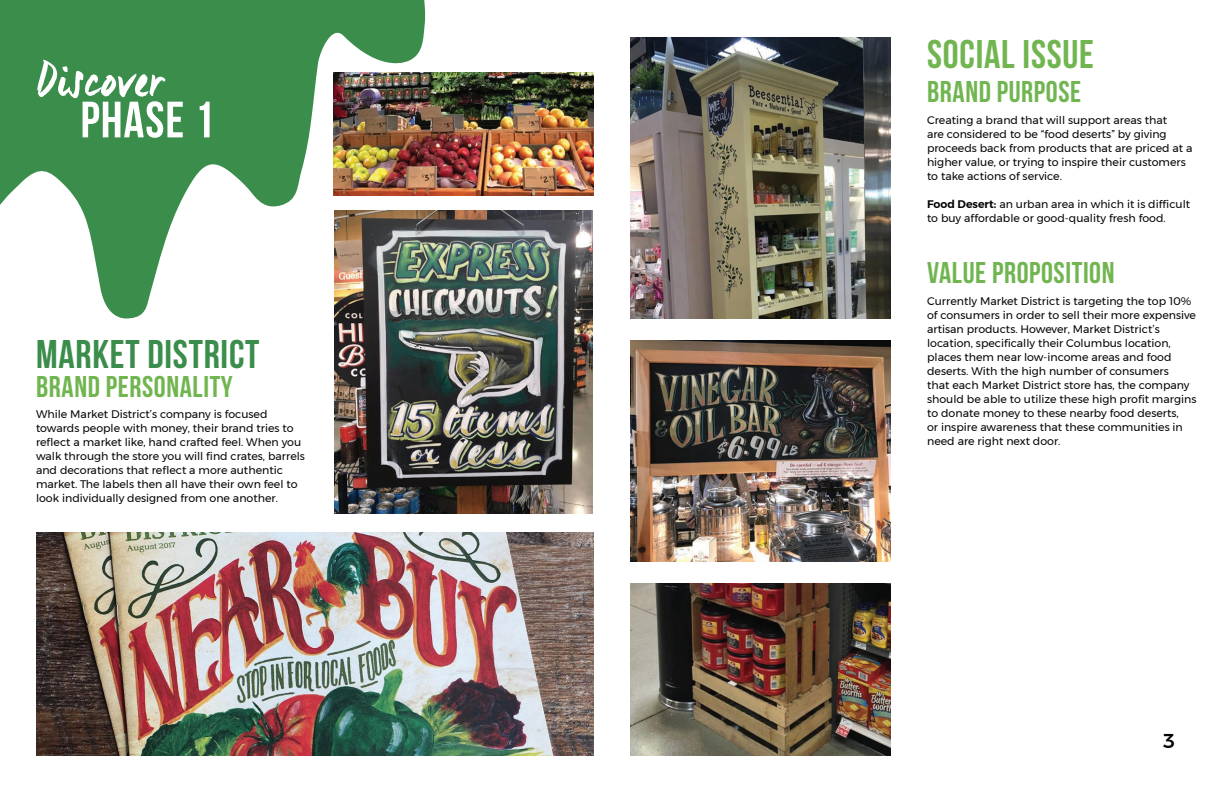
<style>
.page{position:relative;width:1224px;height:792px;background:#fff}
.page>*{position:absolute;margin:0;border:0;box-sizing:border-box;transform-origin:0 0}
.t1{font:51px "Bebas Neue";letter-spacing:.02em;color:#fff}
.t2{font:40px "Bebas Neue";letter-spacing:.02em;color:#3a8d4a}
.t3{font:40px "Bebas Neue";letter-spacing:.02em;color:#71b551}
.t4{font:30px "Bebas Neue";letter-spacing:.02em;color:#71b551}
.t5{font:500 20px "Montserrat";color:#040503}
.t6{font:11px/14px "Montserrat";color:#040503}
.s1{font-weight:600}
</style>
<div class="page">
<svg style="left:0;top:0;width:524px;height:319px;fill:#3a8d4a"></svg>
<svg style="left:37px;top:60px;width:129px;height:38px"></svg>
<img style="left:36px;top:532px;width:558px;height:224px">
<img style="left:334px;top:211px;width:259px;height:302px">
<img style="left:333px;top:72px;width:261px;height:124px">
<img style="left:630px;top:38px;width:261px;height:281px">
<img style="left:630px;top:340px;width:261px;height:222px">
<img style="left:630px;top:583px;width:261px;height:173px">
<h1 class="t1" style="left:80px;top:92px;width:135px">PHASE 1</h1>
<h2 class="t2" style="left:36px;top:332px;width:225px">MARKET DISTRICT</h2>
<h3 class="t4" style="left:36px;top:370px;width:198px">BRAND PERSONALITY</h3>
<p class="t6" style="left:36px;top:407px;width:271px">While Market District’s company is focused towards people with money, their brand tries to reflect a market like, hand crafted feel. When you walk through the store you will find crates, barrels and decorations that reflect a more authentic market. The labels then all have their own feel to look individually designed from one another.</p>
<h2 class="t3" style="left:927px;top:32px;width:168px">SOCIAL ISSUE</h2>
<h3 class="t4" style="left:927px;top:75px;width:156px">BRAND PURPOSE</h3>
<p class="t6" style="left:927px;top:113px;width:267px">Creating a brand that will support areas that<br>are considered to be “food deserts” by giving proceeds back from products that are priced at a higher value, or trying to inspire their customers to take actions of service.</p>
<p class="t6" style="left:927px;top:197px;width:265px"><span class="s1">Food Desert:</span> an urban area in which it is difficult to buy affordable or good-quality fresh food.</p>
<h3 class="t4" style="left:927px;top:256px;width:189px">VALUE PROPOSITION</h3>
<p class="t6" style="left:927px;top:294px;width:271px">Currently Market District is targeting the top 10% of consumers in order to sell their more expensive artisan products. However, Market District’s location, specifically their Columbus location, places them near low-income areas and food deserts. With the high number of consumers<br>that each Market District store has, the company should be able to utilize these high profit margins to donate money to these nearby food deserts,<br>or inspire awareness that these communities in need are right next door.</p>
<h3 class="t5" style="left:1163px;top:726px;width:13px">3</h3>
</div>
